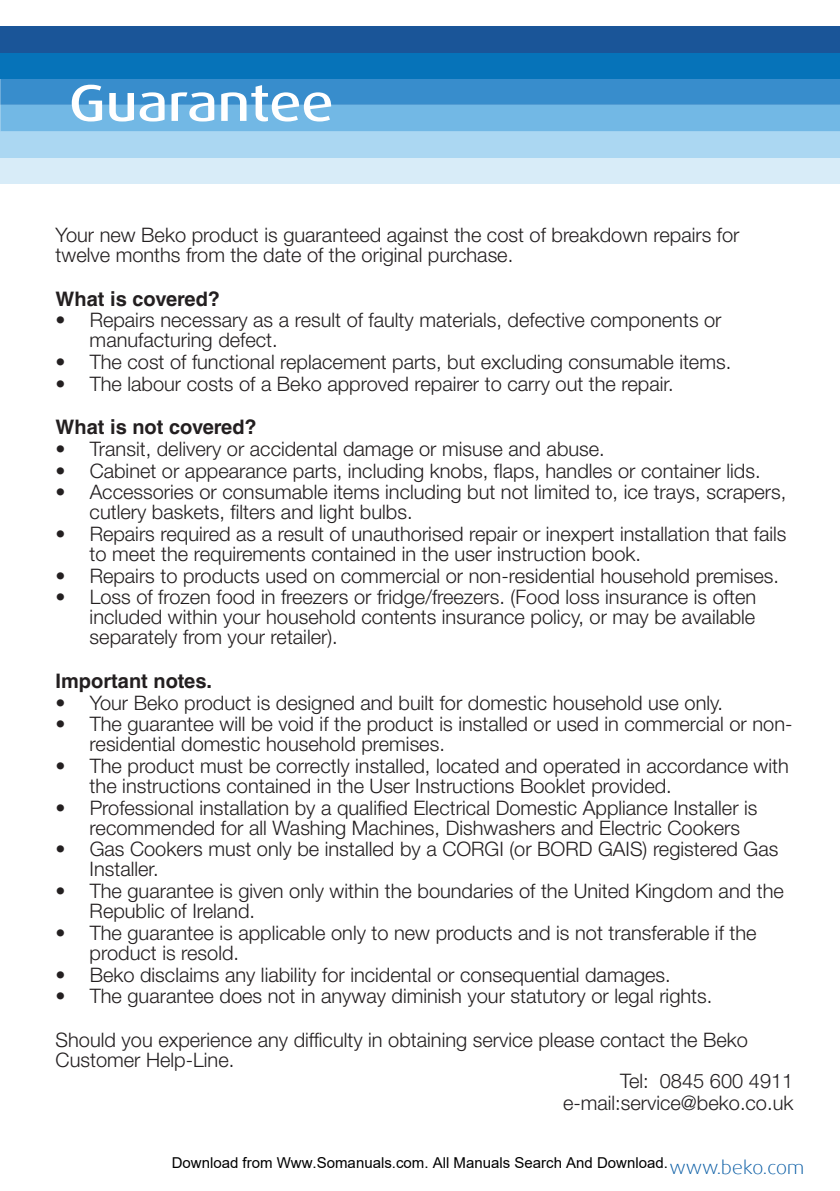
<style>
.page{position:relative;width:840px;height:1191px;background:#fff}
.page>*{position:absolute;margin:0;border:0;box-sizing:border-box;transform-origin:0 0}
.t1{font:500 51.8px "Dax Wide Turk";color:#fff}
.Girintili_Yazi{font:300 20px/20px "Helvetica Neue LT Pro";color:#231f20}
.Normal_Yazi{font:300 20px/20px "Helvetica Neue LT Pro";color:#231f20}
.Normal_Yazi-2{font:700 20px "Helvetica Cyr";color:#231f20}
.t2{font:300 18.6px "Dax Wide Turk";letter-spacing:.005em;color:#0a5da5}
.t3{font:15px "Arial";color:#000}
</style>
<div class="page">
<svg style="left:0;top:26px;width:839px;height:158px;background:#62a2d1"></svg>
<p class="t1" style="left:69px;top:74px;width:266px">Guarantee</p>
<p class="Normal_Yazi" style="left:56px;top:225px;width:685px">Your new Beko product is guaranteed against the cost of breakdown repairs for twelve months from the date of the original purchase.</p>
<p class="Normal_Yazi-2" style="left:56px;top:287px;width:166px">What is covered?</p>
<p class="Girintili_Yazi" style="left:90px;top:310px;width:633px;text-indent:-34px">• Repairs necessary as a result of faulty materials, defective components or manufacturing defect.</p>
<p class="Girintili_Yazi" style="left:56px;top:351px;width:676px">• The cost of functional replacement parts, but excluding consumable items.</p>
<p class="Girintili_Yazi" style="left:56px;top:373px;width:619px">• The labour costs of a Beko approved repairer to carry out the repair.</p>
<p class="Normal_Yazi-2" style="left:56px;top:415px;width:203px">What is not covered?</p>
<p class="Girintili_Yazi" style="left:56px;top:438px;width:550px">• Transit, delivery or accidental damage or misuse and abuse.</p>
<p class="Girintili_Yazi" style="left:56px;top:460px;width:706px">• Cabinet or appearance parts, including knobs, flaps, handles or container lids.</p>
<p class="Girintili_Yazi" style="left:90px;top:482px;width:698px;text-indent:-34px">• Accessories or consumable items including but not limited to, ice trays, scrapers, cutlery baskets, filters and light bulbs.</p>
<p class="Girintili_Yazi" style="left:90px;top:523px;width:698px;text-indent:-34px">• Repairs required as a result of unauthorised repair or inexpert installation that fails to meet the requirements contained in the user instruction book.</p>
<p class="Girintili_Yazi" style="left:56px;top:565px;width:724px">• Repairs to products used on commercial or non-residential household premises.</p>
<p class="Girintili_Yazi" style="left:90px;top:587px;width:667px;text-align:justify;text-indent:-34px">• Loss of frozen food in freezers or fridge/freezers. (Food loss insurance is often included within your household contents insurance policy, or may be available separately from your retailer).</p>
<p class="Normal_Yazi-2" style="left:56px;top:669px;width:158px">Important notes.</p>
<p class="Girintili_Yazi" style="left:56px;top:692px;width:668px">• Your Beko product is designed and built for domestic household use only.</p>
<p class="Girintili_Yazi" style="left:90px;top:713px;width:704px;text-indent:-34px">• The guarantee will be void if the product is installed or used in commercial or non&shy;residential domestic household premises.</p>
<p class="Girintili_Yazi" style="left:90px;top:755px;width:700px;text-indent:-34px">• The product must be correctly installed, located and operated in accordance with the instructions contained in the User Instructions Booklet provided.</p>
<p class="Girintili_Yazi" style="left:90px;top:797px;width:669px;text-indent:-34px">• Professional installation by a qualified Electrical Domestic Appliance Installer is recommended for all Washing Machines, Dishwashers and Electric Cookers</p>
<p class="Girintili_Yazi" style="left:90px;top:839px;width:689px;text-indent:-34px">• Gas Cookers must only be installed by a CORGI (or BORD GAIS) registered Gas<br>Installer.</p>
<p class="Girintili_Yazi" style="left:90px;top:880px;width:695px;text-indent:-34px">• The guarantee is given only within the boundaries of the United Kingdom and the<br>Republic of Ireland.</p>
<p class="Girintili_Yazi" style="left:90px;top:922px;width:668px;text-indent:-34px">• The guarantee is applicable only to new products and is not transferable if the product is resold.</p>
<p class="Girintili_Yazi" style="left:56px;top:964px;width:616px">• Beko disclaims any liability for incidental or consequential damages.</p>
<p class="Girintili_Yazi" style="left:56px;top:985px;width:658px">• The guarantee does not in anyway diminish your statutory or legal rights.</p>
<p class="Normal_Yazi" style="left:56px;top:1029px;width:693px">Should you experience any difficulty in obtaining service please contact the Beko<br>Customer Help-Line.</p>
<p class="Normal_Yazi" style="left:619px;top:1070px;width:175px">Tel: 0845 600 4911</p>
<p class="Normal_Yazi" style="left:562px;top:1092px;width:232px">e-mail:service@beko.co.uk</p>
<p class="t3" style="left:172px;top:1154px;width:497px">Download from Www.Somanuals.com. All Manuals Search And Download.</p>
<p class="t2" style="left:669px;top:1156px;width:136px">www.beko.com</p>
</div>
